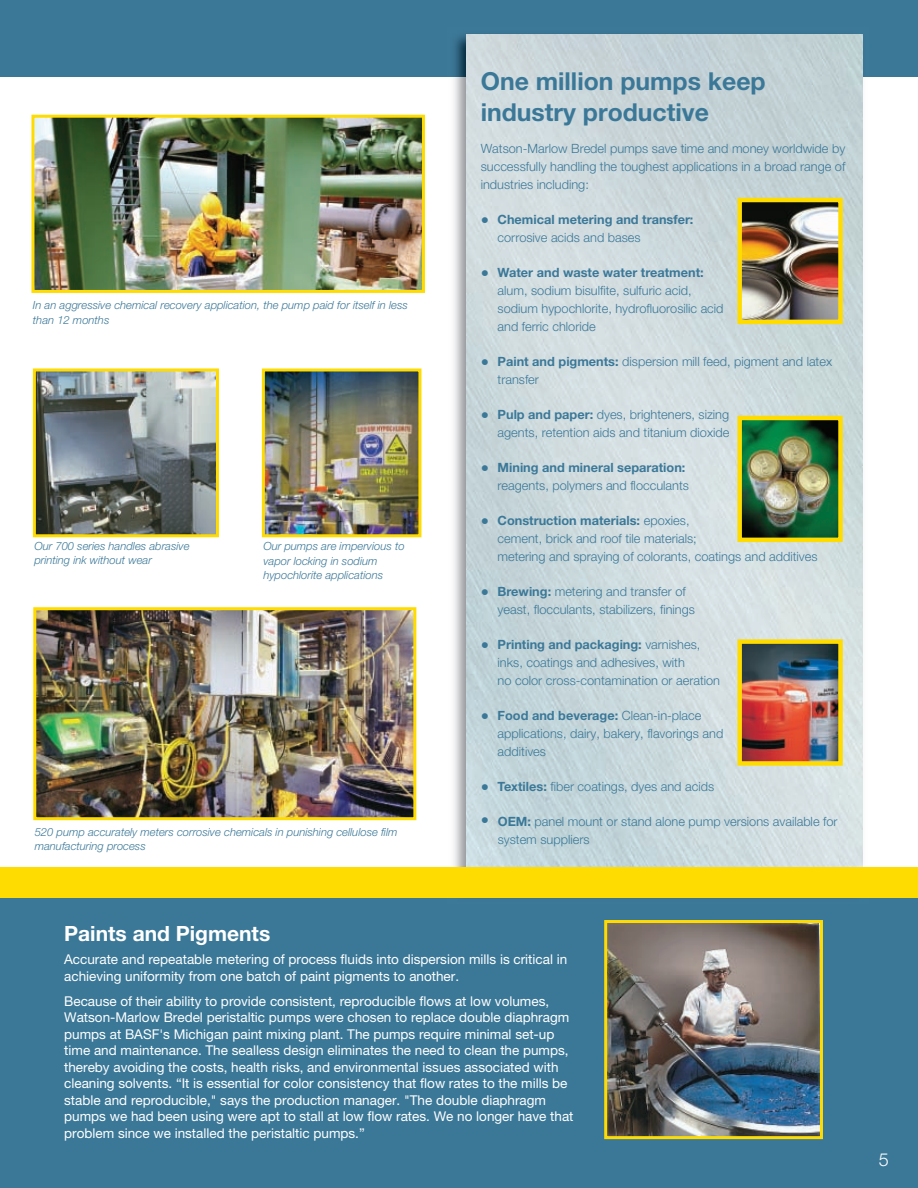
<style>
.page{position:relative;width:918px;height:1188px;background:#fff}
.page>*{position:absolute;margin:0;border:0;box-sizing:border-box;transform-origin:0 0}
.t1{font:700 24.75px/31.5px "Helvetica Neue";color:#3b7898}
.t2{font:700 21px "Helvetica Neue";color:#fff}
.t3{font:300 18px "Helvetica Neue";color:#fff}
.t4{font:13.5px/16.5px "Helvetica Neue";color:#fff}
.t5{font:300 12.75px/18px "Helvetica Neue";color:#3b7898}
.t6{font:700 12.75px/18px "Helvetica Neue";color:#3b7898}
.t7{font:italic 300 11.25px/14.2px "Helvetica Neue";color:#3b7898}
.s1{font-weight:300;font-size:16.5px}
.s2{font-weight:300}
.s3{font-size:16.5px}
.s4{font-weight:700}
</style>
<div class="page">
<div style="left:0;top:0;width:918px;height:77px;background:#3b7898"></div>
<div style="left:0;top:884px;width:918px;height:304px;background:#3b7898"></div>
<img style="left:447px;top:34px;width:422px;height:864px">
<img style="left:467px;top:34px;width:395px;height:833px">
<img style="left:742px;top:203px;width:96px;height:116px">
<div style="left:737px;top:198px;width:106px;height:126px;border:4px solid #ffdc01"></div>
<img style="left:742px;top:421px;width:96px;height:116px">
<div style="left:737px;top:416px;width:106px;height:126px;border:4px solid #ffdc01"></div>
<img style="left:742px;top:644px;width:96px;height:117px">
<div style="left:737px;top:639px;width:106px;height:127px;border:4px solid #ffdc01"></div>
<img style="left:35px;top:119px;width:386px;height:170px">
<div style="left:31px;top:115px;width:394px;height:178px;border:3px solid #ffdc01"></div>
<img style="left:37px;top:372px;width:178px;height:161px">
<div style="left:33px;top:368px;width:186px;height:169px;border:3px solid #ffdc01"></div>
<img style="left:266px;top:372px;width:151px;height:161px">
<div style="left:262px;top:368px;width:159px;height:169px;border:3px solid #ffdc01"></div>
<img style="left:608px;top:924px;width:211px;height:211px">
<div style="left:604px;top:920px;width:219px;height:219px;border:3px solid #ffdc01"></div>
<div style="left:0;top:867px;width:918px;height:30px;background:#ffdc01"></div>
<img style="left:37px;top:611px;width:375px;height:205px">
<div style="left:33px;top:607px;width:383px;height:213px;border:3px solid #ffdc01"></div>
<p class="t7" style="left:33px;top:298px;width:376px">In an aggressive chemical recovery application, the pump paid for itself in less than 12 months</p>
<p class="t7" style="left:34px;top:539px;width:157px">Our 700 series handles abrasive printing ink without wear</p>
<p class="t7" style="left:263px;top:539px;width:143px">Our pumps are impervious to vapor locking in sodium hypochlorite applications</p>
<p class="t7" style="left:35px;top:824px;width:364px">520 pump accurately meters corrosive chemicals in punishing cellulose film manufacturing process</p>
<p class="t1" style="left:481px;top:65px;width:286px">One million pumps keep industry productive</p>
<p class="t5" style="left:481px;top:139px;width:366px;text-align:justify">Watson-Marlow Bredel pumps save time and money worldwide by successfully handling the toughest applications in a broad range of industries including:</p>
<p class="t6" style="left:498px;top:212px;width:197px;text-indent:-17px"><span class="s1">•</span> Chemical metering and transfer: <span class="s2">corrosive acids and bases</span></p>
<p class="t5" style="left:498px;top:263px;width:227px;text-indent:-17px"><span class="s3">•</span> <span class="s4">Water and waste water treatment: </span>alum, sodium bisulfite, sulfuric acid, sodium hypochlorite, hydrofluorosilic acid and ferric chloride</p>
<p class="t5" style="left:498px;top:352px;width:336px;text-indent:-17px"><span class="s3">•</span> <span class="s4">Paint and pigments:</span> dispersion mill feed, pigment and latex transfer</p>
<p class="t5" style="left:481px;top:405px;width:250px;text-align:right"><span class="s3">•</span> <span class="s4">Pulp and paper:</span> dyes, brighteners, sizing agents, retention aids and titanium dioxide</p>
<p class="t5" style="left:481px;top:458px;width:210px;text-align:right"><span class="s3">•</span> <span class="s4">Mining and mineral separation: </span>reagents, polymers and flocculants</p>
<p class="t5" style="left:498px;top:511px;width:321px;text-indent:-17px"><span class="s3">•</span> <span class="s4">Construction materials:</span> epoxies,<br>cement, brick and roof tile materials;<br>metering and spraying of colorants, coatings and additives</p>
<p class="t5" style="left:498px;top:582px;width:199px;text-indent:-17px"><span class="s3">•</span> <span class="s4">Brewing:</span> metering and transfer of yeast, flocculants, stabilizers, finings</p>
<p class="t5" style="left:498px;top:635px;width:224px;text-indent:-17px"><span class="s3">•</span> <span class="s4">Printing and packaging:</span> varnishes, inks, coatings and adhesives, with<br>no color cross-contamination or aeration</p>
<p class="t5" style="left:498px;top:706px;width:227px;text-indent:-17px"><span class="s3">•</span> <span class="s4">Food and beverage:</span> Clean-in-place applications, dairy, bakery, flavorings and additives</p>
<p class="t5" style="left:481px;top:777px;width:235px"><span class="s3">•</span> <span class="s4">Textiles:</span> fiber coatings, dyes and acids</p>
<p class="t5" style="left:498px;top:812px;width:341px;text-indent:-17px"><span class="s3">•</span> <span class="s4">OEM:</span> panel mount or stand alone pump versions available for system suppliers</p>
<p class="t2" style="left:64px;top:921px;width:208px">Paints and Pigments</p>
<p class="t4" style="left:64px;top:951px;width:505px">Accurate and repeatable metering of process fluids into dispersion mills is critical in achieving uniformity from one batch of paint pigments to another.</p>
<p class="t4" style="left:64px;top:992px;width:511px">Because of their ability to provide consistent, reproducible flows at low volumes, Watson-Marlow Bredel peristaltic pumps were chosen to replace double diaphragm pumps at BASF's Michigan paint mixing plant. The pumps require minimal set-up time and maintenance. The sealless design eliminates the need to clean the pumps, thereby avoiding the costs, health risks, and environmental issues associated with cleaning solvents. “It is essential for color consistency that flow rates to the mills be stable and reproducible," says the production manager. "The double diaphragm pumps we had been using were apt to stall at low flow rates. We no longer have that problem since we installed the peristaltic pumps.”</p>
<p class="t3" style="left:879px;top:1149px;width:12px">5</p>
</div>
